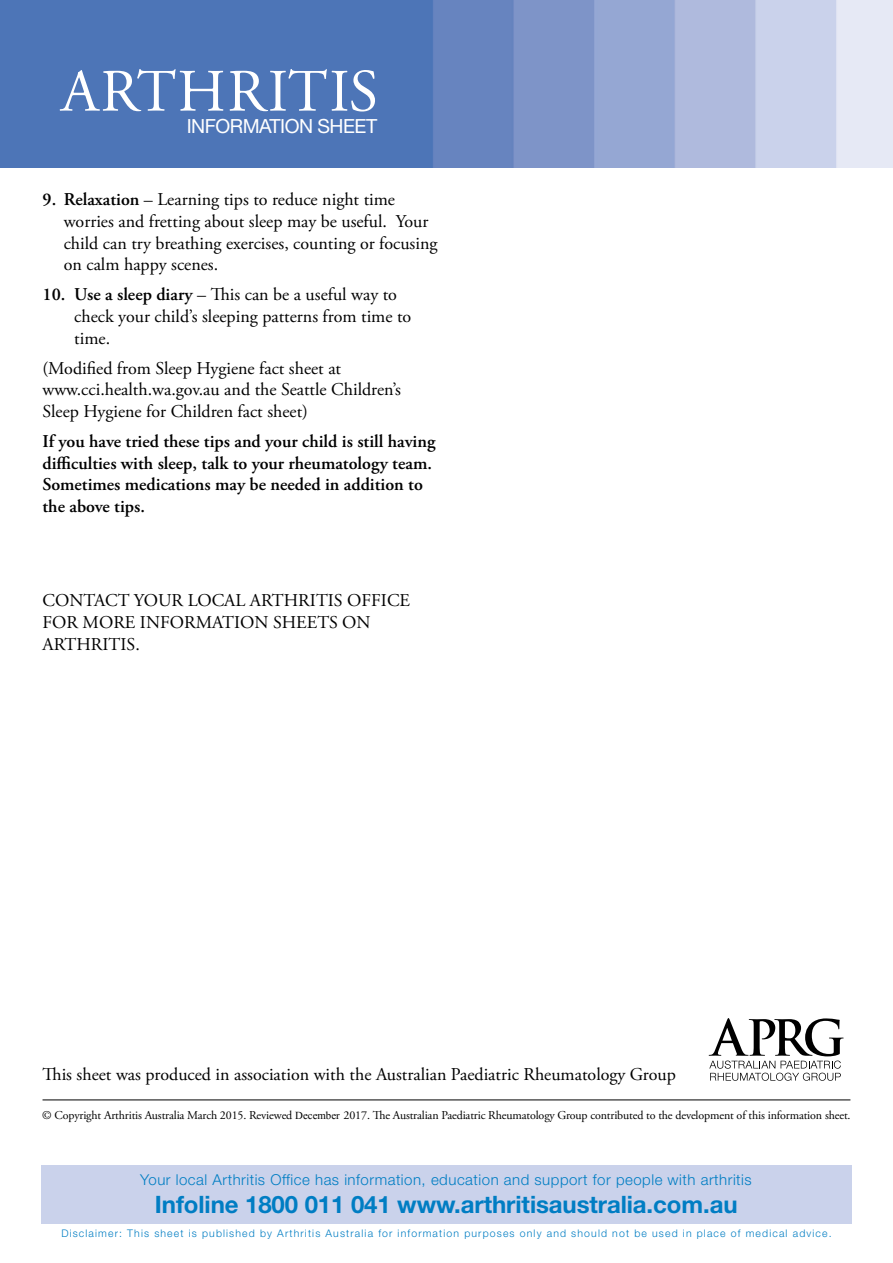
<style>
.page{position:relative;width:893px;height:1263px;background:#fff}
.page>*{position:absolute;margin:0;border:0;box-sizing:border-box;transform-origin:0 0}
.t1{font:60px "Adobe Garamond Pro";letter-spacing:.02em;color:#fff}
.t2{font:700 24px "Helvetica Neue";letter-spacing:-.005em;color:#007dc3}
.t3{font:19.5px "Helvetica Neue";letter-spacing:-.025em;color:#fff}
.t4{font:18px/21.6px "Adobe Garamond Pro";color:#000}
.t5{font:600 18px/21.6px "Adobe Garamond Pro";color:#000}
.t6{font:300 15px "Helvetica Neue";letter-spacing:.035em;color:#007dc3}
.t7{font:12px "Adobe Garamond Pro";letter-spacing:-.01em;color:#000}
.t8{font:300 10.5px "Helvetica Neue";letter-spacing:.11em;color:#007dc3}
.s1{font-weight:600}
.s2{font-family:"Aparajita";font-size:13.5px}
</style>
<div class="page">
<hr style="left:43px;top:1099px;width:807px;height:1px;background:#000">
<svg style="left:709px;top:1018px;width:135px;height:63px"></svg>
<img style="left:0;top:0;width:893px;height:168px">
<h1 class="t1" style="left:61px;top:56px;width:318px">ARTHRITIS</h1>
<p class="t3" style="left:187px;top:115px;width:192px">INFORMATION SHEET</p>
<p class="t4" style="left:64px;top:190px;width:375px;text-indent:-21px"><span class="s1">9. Relaxation</span> – Learning tips to reduce night time worries and fretting about sleep may be useful. Your child can try breathing exercises, counting or focusing on calm happy scenes.</p>
<p class="t4" style="left:74px;top:284px;width:339px;text-indent:-32px"><span class="s1">10. Use a sleep diary</span> – This can be a useful way to check your child’s sleeping patterns from time to time.</p>
<p class="t4" style="left:43px;top:358px;width:360px">(Modified from Sleep Hygiene fact sheet at www.cci.health.wa.gov.au and the Seattle Children’s<br>Sleep Hygiene for Children fact sheet)</p>
<p class="t5" style="left:43px;top:431px;width:394px">If you have tried these tips and your child is still having difficulties with sleep, talk to your rheumatology team.<br>Sometimes medications may be needed in addition to the above tips.</p>
<p class="t4" style="left:43px;top:590px;width:369px">CONTACT YOUR LOCAL ARTHRITIS OFFICE<br>FOR MORE INFORMATION SHEETS ON<br>ARTHRITIS.</p>
<p class="t4" style="left:43px;top:1064px;width:635px">This sheet was produced in association with the Australian Paediatric Rheumatology Group</p>
<p class="t7" style="left:42px;top:1108px;width:810px">© Copyright Arthritis Australia March 2015. Reviewed <span class="s2">December</span> 2017. The Australian Paediatric Rheumatology Group contributed to the development of this information sheet.</p>
<p class="t6" style="left:140px;top:1170px;width:613px">Your local Arthritis Office has information, education and support for people with arthritis</p>
<h2 class="t2" style="left:155px;top:1190px;width:584px">Infoline 1800 011 041 www.arthritisaustralia.com.au</h2>
<p class="t8" style="left:61px;top:1227px;width:772px">Disclaimer: This sheet is published by Arthritis Australia for information purposes only and should not be used in place of medical advice.</p>
</div>
